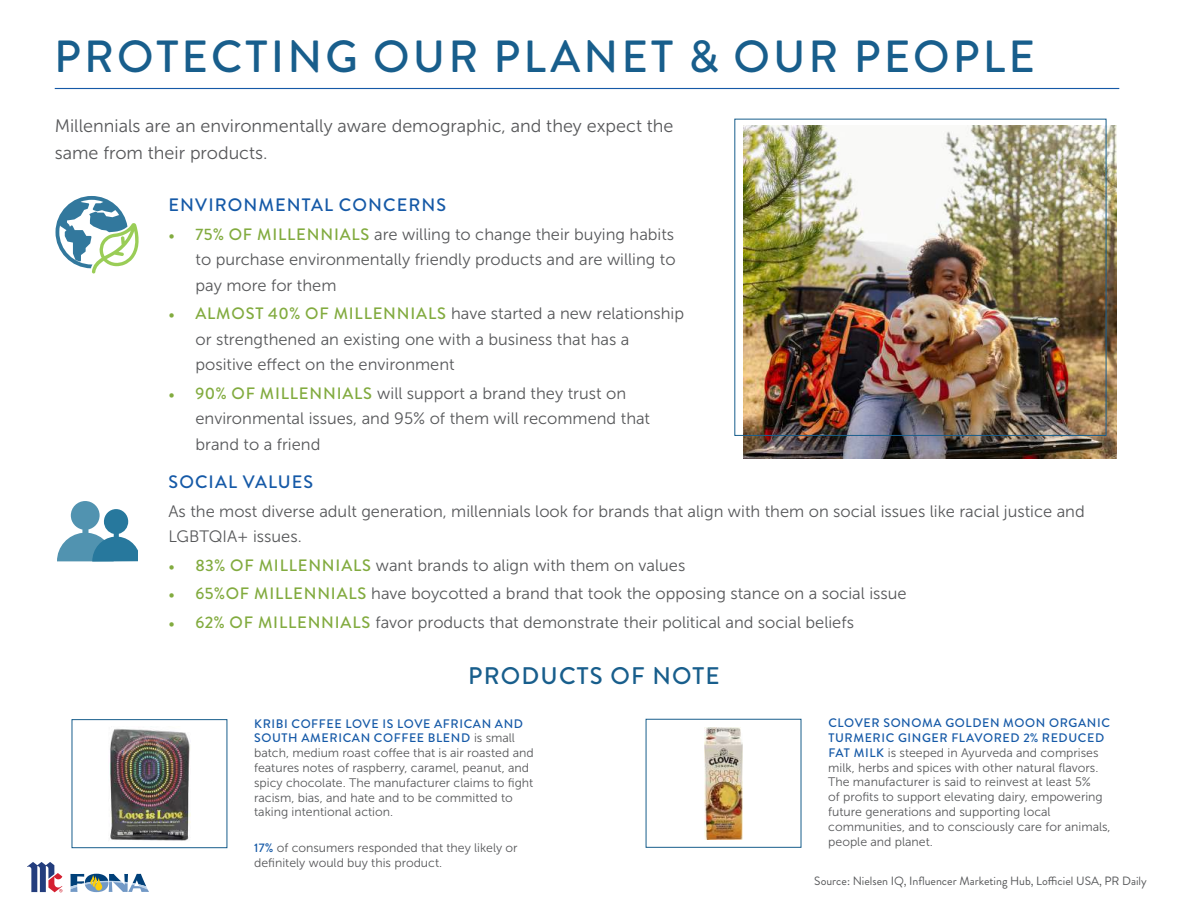
<style>
.page{position:relative;width:1188px;height:918px;background:#fff}
.page>*{position:absolute;margin:0;border:0;box-sizing:border-box;transform-origin:0 0}
.t1{font:500 45px "Brandon Grotesque";letter-spacing:.07em;color:#185e8c}
.t2{font:500 24px "Brandon Grotesque";letter-spacing:.05em;color:#185e8c}
.t3{font:18px/27px "Museo Sans 300";color:#57585a}
.t4{font:500 18px "Brandon Grotesque";letter-spacing:.06em;color:#1559a7}
.t5{font:16.5px/25.5px "Museo Sans 300";color:#57585a}
.t6{font:12.3px/14.9px "Museo Sans 300";color:#57585a}
.t7{font:500 12.3px/14.9px "Brandon Grotesque";letter-spacing:.05em;color:#1559a7}
.t8{font:12px "Brandon Grotesque";color:#57585a}
.s1{font-family:"Minion Pro";color:#82ab3f}
.s2{font-family:"Brandon Grotesque";font-weight:500;color:#82ab3f}
.s3{font-family:"Museo Sans 300";font-weight:400;color:#57585a}
.s4{font-family:"Brandon Grotesque";font-weight:500;color:#1559a7}
</style>
<div class="page">
<svg style="left:27px;top:862px;width:35px;height:31px"></svg>
<svg style="left:70px;top:874px;width:79px;height:18px"></svg>
<hr style="left:55px;top:88px;width:1064px;height:1px;background:#1559a7">
<svg style="left:56px;top:196px;width:83px;height:78px"></svg>
<img style="left:744px;top:125px;width:372px;height:334px">
<div style="left:734px;top:119px;width:372px;height:317px;border:1px solid #185e8c"></div>
<img style="left:110px;top:728px;width:81px;height:113px">
<div style="left:72px;top:719px;width:155px;height:129px;border:1px solid #185e8c"></div>
<img style="left:704px;top:727px;width:39px;height:112px">
<div style="left:646px;top:719px;width:155px;height:129px;border:1px solid #185e8c"></div>
<svg style="left:57px;top:501px;width:80px;height:61px"></svg>
<h1 class="t1" style="left:54px;top:25px;width:982px">PROTECTING OUR PLANET &amp; OUR PEOPLE</h1>
<p class="t3" style="left:55px;top:112px;width:620px">Millennials are an environmentally aware demographic, and they expect the same from their products.</p>
<p class="t4" style="left:169px;top:193px;width:279px">ENVIRONMENTAL CONCERNS</p>
<p class="t5" style="left:195px;top:222px;width:482px;text-align:justify;text-indent:-27px"><span class="s1">•</span> <span class="s2">75% OF MILLENNIALS</span> are willing to change their buying habits to purchase environmentally friendly products and are willing to pay more for them</p>
<p class="t5" style="left:195px;top:301px;width:490px;text-indent:-27px"><span class="s1">•</span> <span class="s2">ALMOST 40% OF MILLENNIALS</span> have started a new relationship or strengthened an existing one with a business that has a positive effect on the environment</p>
<p class="t5" style="left:195px;top:380px;width:456px;text-indent:-27px"><span class="s1">•</span> <span class="s2">90% OF MILLENNIALS</span> will support a brand they trust on environmental issues, and 95% of them will recommend that brand to a friend</p>
<p class="t4" style="left:169px;top:470px;width:146px">SOCIAL VALUES</p>
<p class="t5" style="left:168px;top:498px;width:918px">As the most diverse adult generation, millennials look for brands that align with them on social issues like racial justice and<br>LGBTQIA+ issues.</p>
<p class="t5" style="left:168px;top:552px;width:518px"><span class="s1">•</span> <span class="s2">83% OF MILLENNIALS</span> want brands to align with them on values</p>
<p class="t5" style="left:168px;top:581px;width:740px"><span class="s1">•</span> <span class="s2">65%OF MILLENNIALS</span> have boycotted a brand that took the opposing stance on a social issue</p>
<p class="t5" style="left:168px;top:609px;width:687px"><span class="s1">•</span> <span class="s2">62% OF MILLENNIALS</span> favor products that demonstrate their political and social beliefs</p>
<h2 class="t2" style="left:468px;top:660px;width:253px">PRODUCTS OF NOTE</h2>
<p class="t7" style="left:254px;top:716px;width:270px">KRIBI COFFEE LOVE IS LOVE AFRICAN AND<br>SOUTH AMERICAN COFFEE BLEND <span class="s3">is small</span></p>
<p class="t6" style="left:254px;top:746px;width:281px">batch, medium roast coffee that is air roasted and features notes of raspberry, caramel, peanut, and spicy chocolate. The manufacturer claims to fight racism, bias, and hate and to be committed to taking intentional action.</p>
<p class="t6" style="left:254px;top:841px;width:265px"><span class="s4">17%</span> of consumers responded that they likely or definitely would buy this product.</p>
<p class="t7" style="left:828px;top:716px;width:283px">CLOVER SONOMA GOLDEN MOON ORGANIC<br>TURMERIC GINGER FLAVORED 2% REDUCED</p>
<p class="t6" style="left:828px;top:745px;width:284px"><span class="s4">FAT MILK</span> is steeped in Ayurveda and comprises milk, herbs and spices with other natural flavors.<br>The manufacturer is said to reinvest at least 5%<br>of profits to support elevating dairy, empowering future generations and supporting local communities, and to consciously care for animals, people and planet.</p>
<p class="t8" style="left:814px;top:873px;width:334px">Source: Nielsen IQ, Influencer Marketing Hub, Lofficiel USA, PR Daily</p>
</div>
